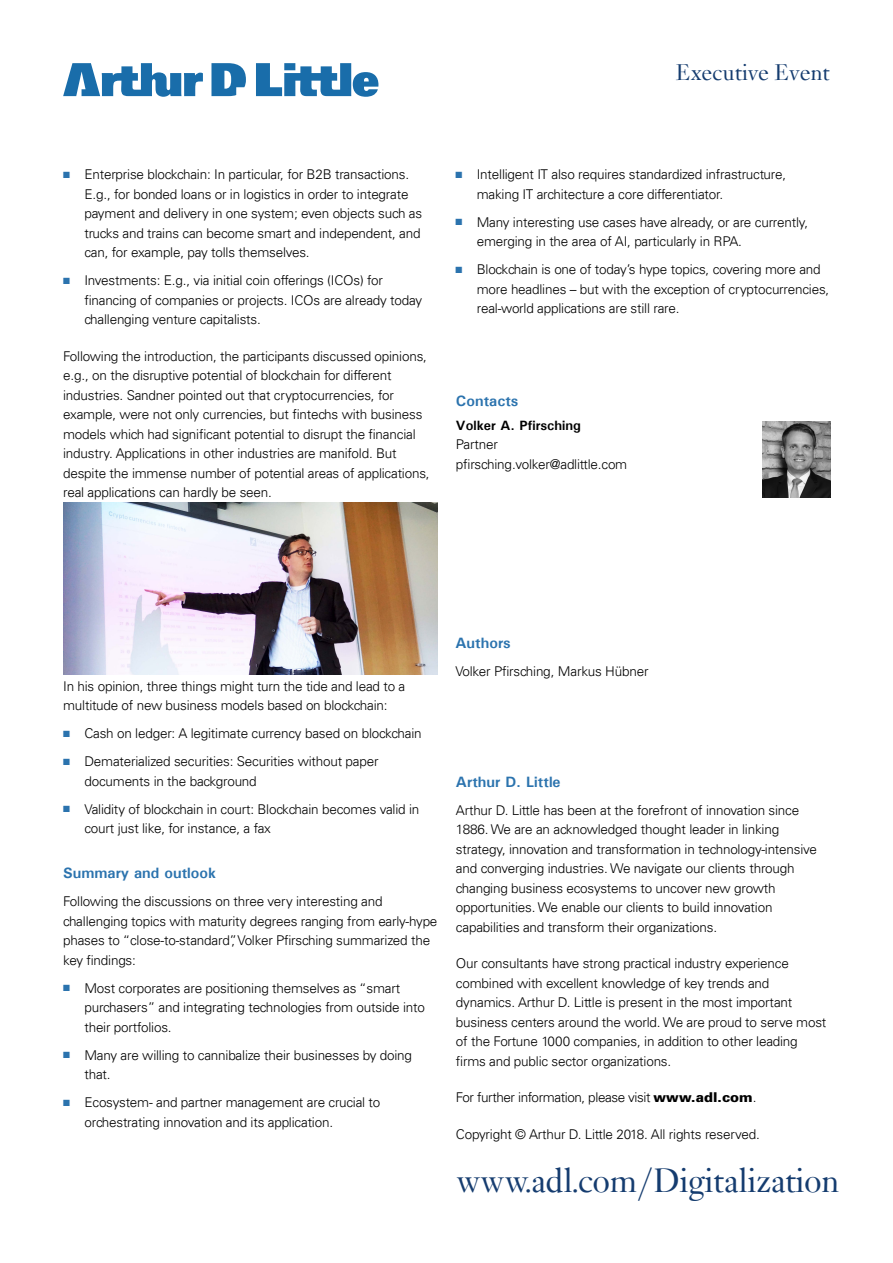
<style>
.page{position:relative;width:893px;height:1263px;background:#fff}
.page>*{position:absolute;margin:0;border:0;box-sizing:border-box;transform-origin:0 0}
.t1{font:36px "Janson";letter-spacing:-.02em;color:#153c6f}
.t2{font:24px "Janson";letter-spacing:-.005em;color:#153c6f}
.t3{font:700 15px "Univers";color:#2b73ae}
.t4{font:300 13.5px/19.5px "Univers LT";letter-spacing:-.015em;color:#000}
.t5{font:700 13.5px "Univers";color:#000}
.s1{color:#2b73ae}
.s2{font-family:"Univers";font-weight:900}
</style>
<div class="page">
<svg style="left:63px;top:63px;width:315px;height:34px"></svg>
<img style="left:63px;top:503px;width:374px;height:171px">
<img style="left:762px;top:421px;width:68px;height:76px">
<h2 class="t2" style="left:676px;top:58px;width:155px">Executive Event</h2>
<p class="t4" style="left:84px;top:165px;width:339px;text-indent:-21px"><span class="s1">■</span> Enterprise blockchain: In particular, for B2B transactions.<br>E.g., for bonded loans or in logistics in order to integrate payment and delivery in one system; even objects such as trucks and trains can become smart and independent, and can, for example, pay tolls themselves.</p>
<p class="t4" style="left:84px;top:271px;width:339px;text-indent:-21px"><span class="s1">■</span> Investments: E.g., via initial coin offerings (ICOs) for financing of companies or projects. ICOs are already today challenging venture capitalists.</p>
<p class="t4" style="left:63px;top:346px;width:368px">Following the introduction, the participants discussed opinions, e.g., on the disruptive potential of blockchain for different industries. Sandner pointed out that cryptocurrencies, for example, were not only currencies, but fintechs with business models which had significant potential to disrupt the financial industry. Applications in other industries are manifold. But despite the immense number of potential areas of applications, real applications can hardly be seen.</p>
<p class="t4" style="left:477px;top:165px;width:311px;text-indent:-21px"><span class="s1">■</span> Intelligent IT also requires standardized infrastructure, making IT architecture a core differentiator.</p>
<p class="t4" style="left:477px;top:212px;width:333px;text-indent:-21px"><span class="s1">■</span> Many interesting use cases have already, or are currently, emerging in the area of AI, particularly in RPA.</p>
<p class="t4" style="left:477px;top:260px;width:354px;text-indent:-21px"><span class="s1">■</span> Blockchain is one of today’s hype topics, covering more and more headlines – but with the exception of cryptocurrencies, real-world applications are still rare.</p>
<p class="t3" style="left:456px;top:391px;width:64px">Contacts</p>
<p class="t5" style="left:456px;top:417px;width:126px">Volker A. Pfirsching</p>
<p class="t4" style="left:456px;top:434px;width:173px">Partner pfirsching.volker@adlittle.com</p>
<p class="t4" style="left:63px;top:676px;width:344px">In his opinion, three things might turn the tide and lead to a multitude of new business models based on blockchain:</p>
<p class="t4" style="left:63px;top:724px;width:360px"><span class="s1">■</span> Cash on ledger: A legitimate currency based on blockchain</p>
<p class="t4" style="left:84px;top:752px;width:296px;text-indent:-21px"><span class="s1">■</span> Dematerialized securities: Securities without paper documents in the background</p>
<p class="t4" style="left:84px;top:799px;width:336px;text-indent:-21px"><span class="s1">■</span> Validity of blockchain in court: Blockchain becomes valid in court just like, for instance, a fax</p>
<p class="t3" style="left:63px;top:864px;width:155px">Summary and outlook</p>
<p class="t4" style="left:63px;top:892px;width:376px">Following the discussions on three very interesting and challenging topics with maturity degrees ranging from early-hype phases to “close-to-standard”, Volker Pfirsching summarized the key findings:</p>
<p class="t4" style="left:84px;top:978px;width:342px;text-indent:-21px"><span class="s1">■</span> Most corporates are positioning themselves as “smart purchasers” and integrating technologies from outside into their portfolios.</p>
<p class="t4" style="left:84px;top:1045px;width:329px;text-indent:-21px"><span class="s1">■</span> Many are willing to cannibalize their businesses by doing that.</p>
<p class="t4" style="left:84px;top:1093px;width:297px;text-indent:-21px"><span class="s1">■</span> Ecosystem- and partner management are crucial to orchestrating innovation and its application.</p>
<p class="t3" style="left:455px;top:634px;width:57px">Authors</p>
<p class="t4" style="left:455px;top:662px;width:195px">Volker Pfirsching, Markus Hübner</p>
<p class="t3" style="left:456px;top:772px;width:106px">Arthur D. Little</p>
<p class="t4" style="left:456px;top:800px;width:363px">Arthur D. Little has been at the forefront of innovation since 1886. We are an acknowledged thought leader in linking strategy, innovation and transformation in technology-intensive and converging industries. We navigate our clients through changing business ecosystems to uncover new growth opportunities. We enable our clients to build innovation capabilities and transform their organizations.</p>
<p class="t4" style="left:456px;top:953px;width:372px">Our consultants have strong practical industry experience combined with excellent knowledge of key trends and dynamics. Arthur D. Little is present in the most important business centers around the world. We are proud to serve most of the Fortune 1000 companies, in addition to other leading firms and public sector organizations.</p>
<p class="t4" style="left:456px;top:1087px;width:302px">For further information, please visit <span class="s2">www.adl.com</span>.</p>
<p class="t4" style="left:456px;top:1124px;width:305px">Copyright © Arthur D. Little 2018. All rights reserved.</p>
<h1 class="t1" style="left:456px;top:1159px;width:385px">www.adl.com/Digitalization</h1>
</div>
